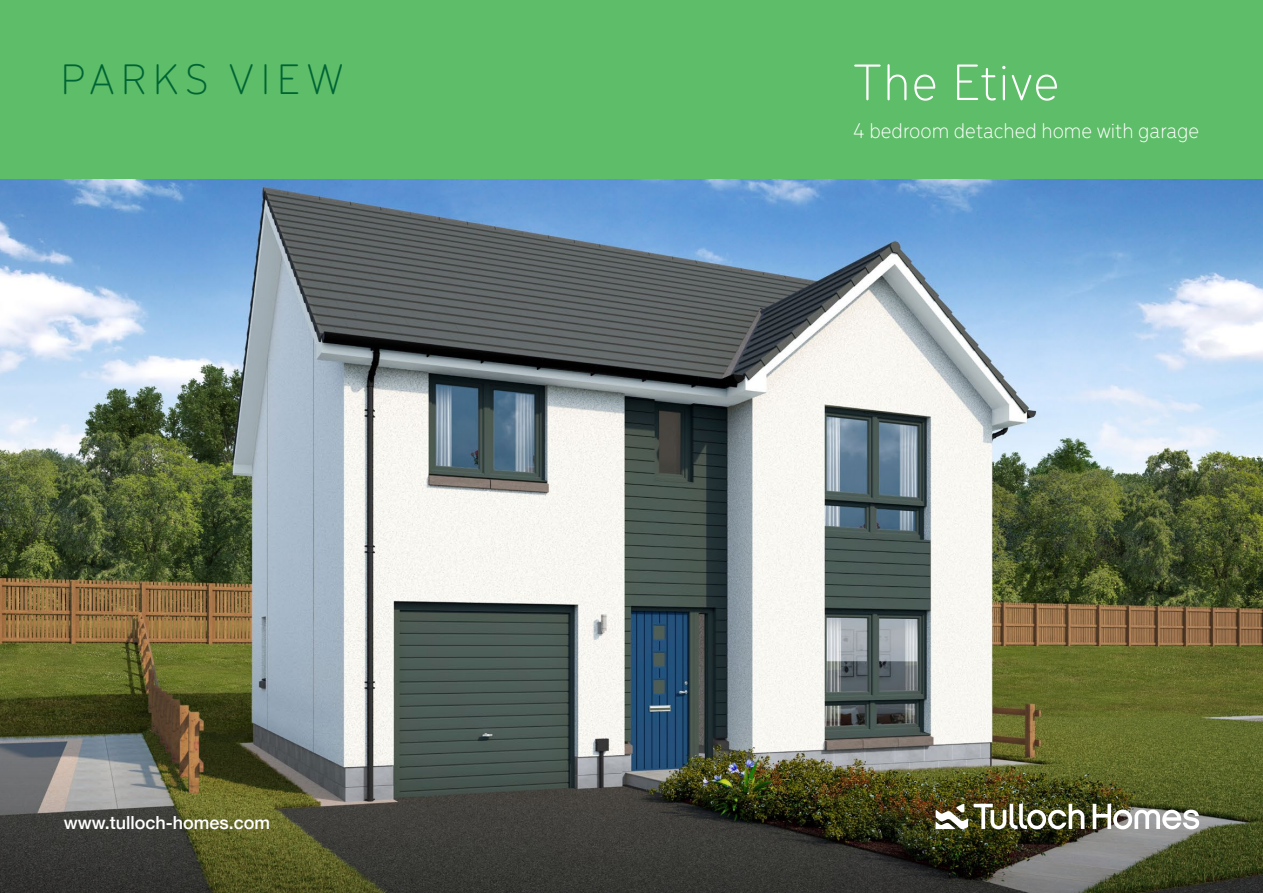
<style>
.page{position:relative;width:1263px;height:893px;background:#fff}
.page>*{position:absolute;margin:0;border:0;box-sizing:border-box;transform-origin:0 0}
.t1{font:300 54px "Menco";letter-spacing:.025em;color:#fff}
.t2{font:300 45px "Menco";letter-spacing:.15em;color:#006535}
.t3{font:300 22.5px "Menco";color:#fff}
.t4{font:500 18px "Helvetica Neue";color:#fff}
</style>
<div class="page">
<img style="left:0;top:179px;width:1263px;height:579px">
<div style="left:0;top:0;width:1263px;height:179px;background:#5ebd68"></div>
<img style="left:0;top:758px;width:1263px;height:135px">
<svg style="left:935px;top:804px;width:33px;height:25px"></svg>
<img style="left:974px;top:804px;width:110px;height:25px">
<svg style="left:1093px;top:804px;width:106px;height:25px"></svg>
<h2 class="t2" style="left:61px;top:49px;width:284px">PARKS VIEW</h2>
<h1 class="t1" style="left:853px;top:46px;width:207px">The Etive</h1>
<p class="t4" style="left:64px;top:808px;width:208px">www.tulloch-homes.com</p>
<p class="t3" style="left:853px;top:115px;width:347px">4 bedroom detached home with garage</p>
</div>
